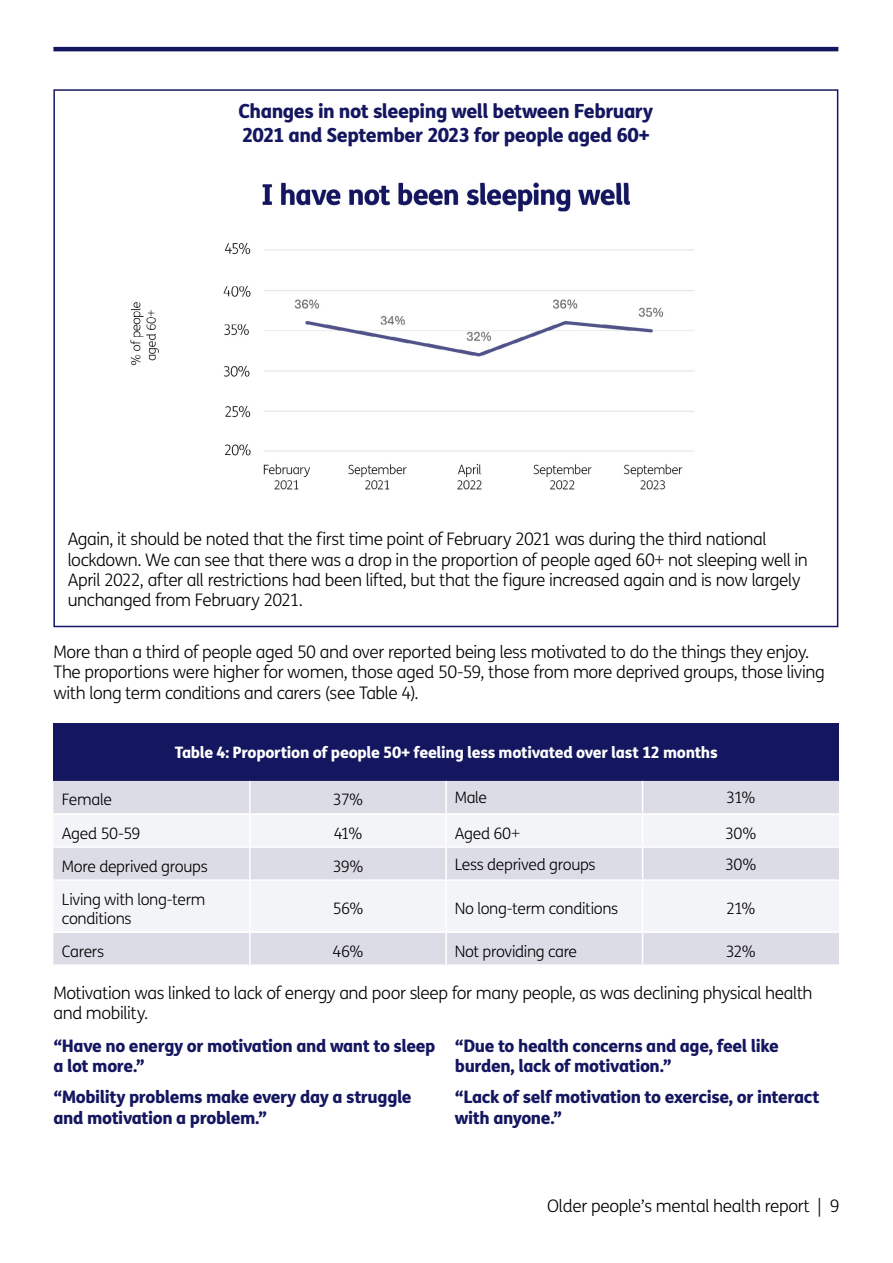
<style>
.page{position:relative;width:893px;height:1263px;background:#fff}
.page>*{position:absolute;margin:0;border:0;box-sizing:border-box;transform-origin:0 0}
.t1{font:800 19.5px/23.4px "FS Me";letter-spacing:-.025em;color:#141760}
.t2{font:300 17.25px/20.2px "FS Me";letter-spacing:-.025em;color:#000}
.t3{font:800 17.25px/20.2px "FS Me";letter-spacing:-.025em;color:#141760}
.t4{font:300 15.75px/18.9px "FS Me";letter-spacing:-.02em;color:#000}
.t5{font:800 15.75px "FS Me";letter-spacing:-.02em;color:#fff}
</style>
<div class="page">
<hr style="left:53px;top:47px;width:785px;height:4px;background:#141760">
<img style="left:130px;top:182px;width:564px;height:308px">
<div style="left:53px;top:723px;width:786px;height:58px;background:#141760"></div>
<div style="left:53px;top:781px;width:786px;height:183px;background:#dcdce7"></div>
<svg style="left:53px;top:815px;width:786px;height:116px;fill:#f3f4f7"></svg>
<hr style="left:249px;top:781px;width:2px;height:32px;background:#fff">
<hr style="left:445px;top:781px;width:2px;height:32px;background:#fff">
<hr style="left:53px;top:813px;width:197px;height:2px;background:#fff">
<hr style="left:250px;top:813px;width:196px;height:2px;background:#fff">
<hr style="left:249px;top:815px;width:2px;height:31px;background:#fff">
<hr style="left:446px;top:813px;width:197px;height:2px;background:#fff">
<hr style="left:445px;top:815px;width:2px;height:31px;background:#fff">
<hr style="left:643px;top:813px;width:196px;height:2px;background:#fff">
<hr style="left:53px;top:846px;width:197px;height:2px;background:#fff">
<hr style="left:250px;top:846px;width:196px;height:2px;background:#fff">
<hr style="left:249px;top:848px;width:2px;height:31px;background:#fff">
<hr style="left:446px;top:846px;width:197px;height:2px;background:#fff">
<hr style="left:445px;top:848px;width:2px;height:31px;background:#fff">
<hr style="left:643px;top:846px;width:196px;height:2px;background:#fff">
<hr style="left:53px;top:879px;width:197px;height:2px;background:#fff">
<hr style="left:250px;top:879px;width:196px;height:2px;background:#fff">
<hr style="left:249px;top:881px;width:2px;height:50px;background:#fff">
<hr style="left:446px;top:879px;width:197px;height:2px;background:#fff">
<hr style="left:445px;top:881px;width:2px;height:50px;background:#fff">
<hr style="left:643px;top:879px;width:196px;height:2px;background:#fff">
<hr style="left:249px;top:933px;width:2px;height:31px;background:#fff">
<hr style="left:445px;top:933px;width:2px;height:31px;background:#fff">
<hr style="left:642px;top:781px;width:1px;height:32px;background:#fff">
<hr style="left:642px;top:815px;width:1px;height:31px;background:#fff">
<hr style="left:642px;top:848px;width:1px;height:31px;background:#fff">
<hr style="left:642px;top:881px;width:1px;height:50px;background:#fff">
<hr style="left:642px;top:933px;width:1px;height:31px;background:#fff">
<hr style="left:53px;top:931px;width:197px;height:2px;background:#fff">
<hr style="left:250px;top:931px;width:196px;height:2px;background:#fff">
<hr style="left:446px;top:931px;width:197px;height:2px;background:#fff">
<hr style="left:643px;top:931px;width:196px;height:2px;background:#fff">
<p class="t1" style="left:239px;top:99px;width:416px">Changes in not sleeping well between February<br>2021 and September 2023 for people aged 60+</p>
<p class="t2" style="left:68px;top:529px;width:742px">Again, it should be noted that the first time point of February 2021 was during the third national lockdown. We can see that there was a drop in the proportion of people aged 60+ not sleeping well in April 2022, after all restrictions had been lifted, but that the figure increased again and is now largely unchanged from February 2021.</p>
<p class="t2" style="left:53px;top:641px;width:773px">More than a third of people aged 50 and over reported being less motivated to do the things they enjoy.<br>The proportions were higher for women, those aged 50-59, those from more deprived groups, those living with long term conditions and carers (see Table 4).</p>
<p class="t5" style="left:175px;top:740px;width:544px">Table 4: Proportion of people 50+ feeling less motivated over last 12 months</p>
<p class="t4" style="left:62px;top:790px;width:51px">Female</p>
<p class="t4" style="left:333px;top:790px;width:32px">37%</p>
<p class="t4" style="left:455px;top:788px;width:34px">Male</p>
<p class="t4" style="left:726px;top:788px;width:31px">31%</p>
<p class="t4" style="left:62px;top:823px;width:80px">Aged 50-59</p>
<p class="t4" style="left:334px;top:823px;width:30px">41%</p>
<p class="t4" style="left:455px;top:823px;width:67px">Aged 60+</p>
<p class="t4" style="left:725px;top:823px;width:33px">30%</p>
<p class="t4" style="left:62px;top:856px;width:147px">More deprived groups</p>
<p class="t4" style="left:333px;top:856px;width:32px">39%</p>
<p class="t4" style="left:455px;top:854px;width:142px">Less deprived groups</p>
<p class="t4" style="left:725px;top:854px;width:33px">30%</p>
<p class="t4" style="left:62px;top:889px;width:145px">Living with long-term conditions</p>
<p class="t4" style="left:333px;top:899px;width:32px">56%</p>
<p class="t4" style="left:455px;top:899px;width:165px">No long-term conditions</p>
<p class="t4" style="left:726px;top:899px;width:31px">21%</p>
<p class="t4" style="left:62px;top:941px;width:44px">Carers</p>
<p class="t4" style="left:333px;top:941px;width:32px">46%</p>
<p class="t4" style="left:455px;top:941px;width:124px">Not providing care</p>
<p class="t4" style="left:726px;top:941px;width:32px">32%</p>
<p class="t2" style="left:53px;top:982px;width:761px">Motivation was linked to lack of energy and poor sleep for many people, as was declining physical health and mobility.</p>
<p class="t3" style="left:53px;top:1035px;width:383px">“Have no energy or motivation and want to sleep a lot more.”</p>
<p class="t3" style="left:53px;top:1086px;width:360px">“Mobility problems make every day a struggle and motivation a problem.”</p>
<p class="t3" style="left:455px;top:1035px;width:326px">“Due to health concerns and age, feel like burden, lack of motivation.”</p>
<p class="t3" style="left:455px;top:1086px;width:366px">“Lack of self motivation to exercise, or interact with anyone.”</p>
<p class="t2" style="left:547px;top:1196px;width:294px">Older people’s mental health report | 9</p>
</div>
